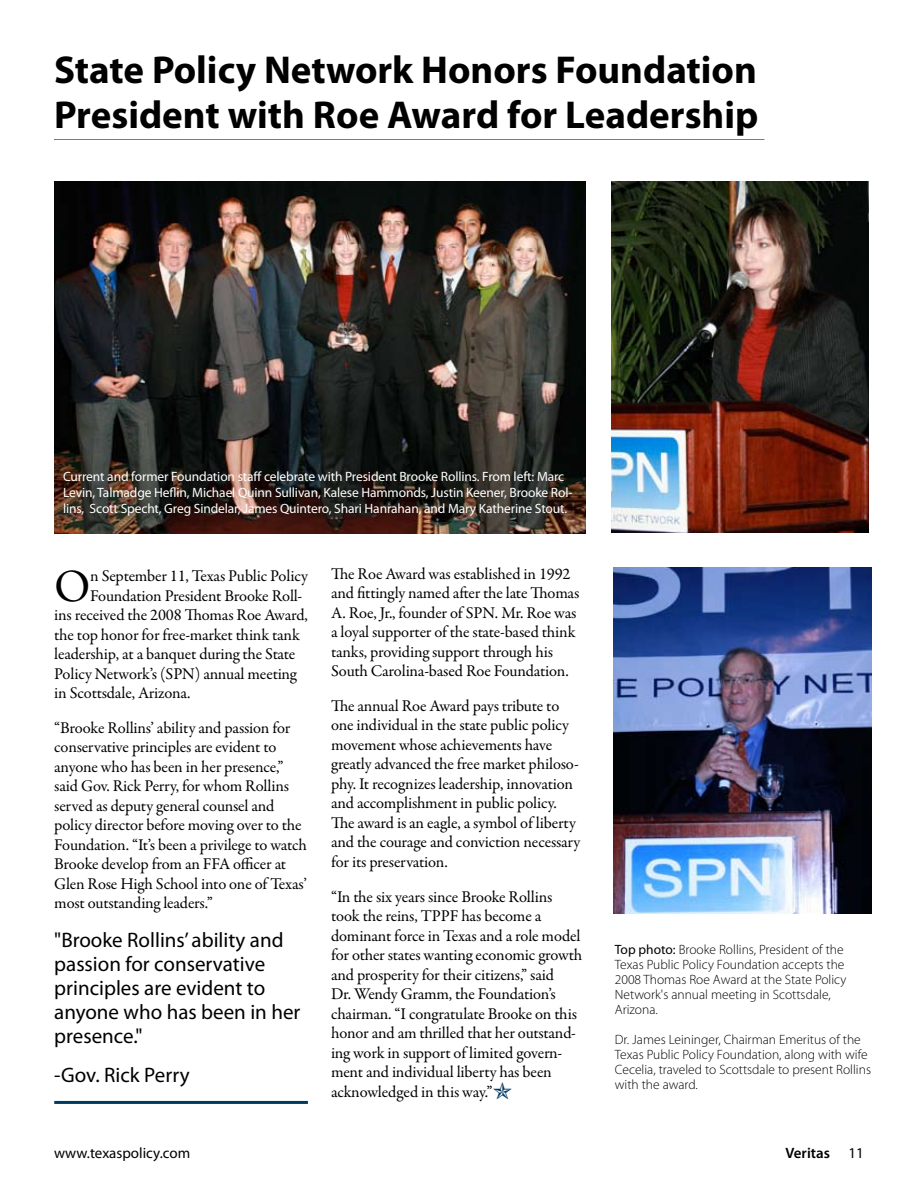
<style>
.page{position:relative;width:918px;height:1188px;background:#fff}
.page>*{position:absolute;margin:0;border:0;box-sizing:border-box;transform-origin:0 0}
.t1{font:46.65px "Garamond Premr Pro";color:#000}
.t2{font:700 39px/45px "Myriad Pro";color:#000}
.t3{font:21px/24px "Myriad Pro";color:#000}
.t4{font:16.5px/19.5px "Garamond Premr Pro";letter-spacing:-.015em;color:#000}
.t5{font:15px "Myriad Pro";color:#000}
.t6{font:600 15px "Myriad Pro";color:#000}
.t7{font:300 13.5px/15px "Myriad Pro";color:#000}
.t8{font:13.5px/16.2px "Myriad Pro";letter-spacing:-.01em;color:#fff}
.s1{font-weight:400}
</style>
<div class="page">
<img style="left:614px;top:567px;width:257px;height:346px">
<img style="left:54px;top:181px;width:531px;height:353px">
<hr style="left:54px;top:139px;width:710px;height:1px;background:#8a7967">
<hr style="left:54px;top:1101px;width:254px;height:3px;background:#003a63">
<img style="left:611px;top:181px;width:258px;height:352px">
<h2 class="t2" style="left:54px;top:46px;width:706px">State Policy Network Honors Foundation<br>President with Roe Award for Leadership</h2>
<p class="t8" style="left:63px;top:468px;width:511px">Current and former Foundation staff celebrate with President Brooke Rollins. From left: Marc<br>Levin, Talmadge Heflin, Michael Quinn Sullivan, Kalese Hammonds, Justin Keener, Brooke Rol&shy;lins, Scott Specht, Greg Sindelar, James Quintero, Shari Hanrahan, and Mary Katherine Stout.</p>
<h1 class="t1" style="left:54px;top:558px;width:38px">O</h1>
<p class="t4" style="left:90px;top:566px;width:219px">n September 11, Texas Public Policy</p>
<p class="t4" style="left:90px;top:586px;width:214px">Foundation President Brooke Roll-</p>
<p class="t4" style="left:54px;top:605px;width:255px">ins received the 2008 Thomas Roe Award,</p>
<p class="t4" style="left:54px;top:625px;width:247px">the top honor for free-market think tank</p>
<p class="t4" style="left:54px;top:644px;width:243px">leadership, at a banquet during the State</p>
<p class="t4" style="left:54px;top:664px;width:245px">Policy Network’s (SPN) annual meeting</p>
<p class="t4" style="left:54px;top:684px;width:138px">in Scottsdale, Arizona.</p>
<p class="t4" style="left:54px;top:718px;width:254px">“Brooke Rollins’ ability and passion for conservative principles are evident to anyone who has been in her presence,” said Gov. Rick Perry, for whom Rollins served as deputy general counsel and policy director before moving over to the Foundation. “It’s been a privilege to watch Brooke develop from an FFA officer at Glen Rose High School into one of Texas’ most outstanding leaders.”</p>
<p class="t3" style="left:54px;top:928px;width:248px">"Brooke Rollins’ ability and passion for conservative principles are evident to anyone who has been in her presence."</p>
<p class="t3" style="left:54px;top:1063px;width:137px">-Gov. Rick Perry</p>
<p class="t4" style="left:331px;top:564px;width:250px">The Roe Award was established in 1992 and fittingly named after the late Thomas A. Roe, Jr., founder of SPN. Mr. Roe was a loyal supporter of the state-based think tanks, providing support through his South Carolina-based Roe Foundation.</p>
<p class="t4" style="left:331px;top:696px;width:251px">The annual Roe Award pays tribute to one individual in the state public policy movement whose achievements have greatly advanced the free market philoso&shy;phy. It recognizes leadership, innovation and accomplishment in public policy.<br>The award is an eagle, a symbol of liberty and the courage and conviction necessary for its preservation.</p>
<p class="t4" style="left:331px;top:887px;width:253px">“In the six years since Brooke Rollins took the reins, TPPF has become a dominant force in Texas and a role model for other states wanting economic growth and prosperity for their citizens,” said<br>Dr. Wendy Gramm, the Foundation’s chairman. “I congratulate Brooke on this honor and am thrilled that her outstand&shy;ing work in support of limited govern&shy;ment and individual liberty has been acknowledged in this way.”</p>
<p class="t7" style="left:615px;top:942px;width:233px"><span class="s1">Top photo:</span> Brooke Rollins, President of the Texas Public Policy Foundation accepts the 2008 Thomas Roe Award at the State Policy Network's annual meeting in Scottsdale, Arizona.</p>
<p class="t7" style="left:615px;top:1032px;width:258px">Dr. James Leininger, Chairman Emeritus of the Texas Public Policy Foundation, along with wife Cecelia, traveled to Scottsdale to present Rollins with the award.</p>
<p class="t5" style="left:54px;top:1143px;width:138px">www.texaspolicy.com</p>
<p class="t6" style="left:785px;top:1143px;width:80px">Veritas <span class="s1">11</span></p>
</div>
